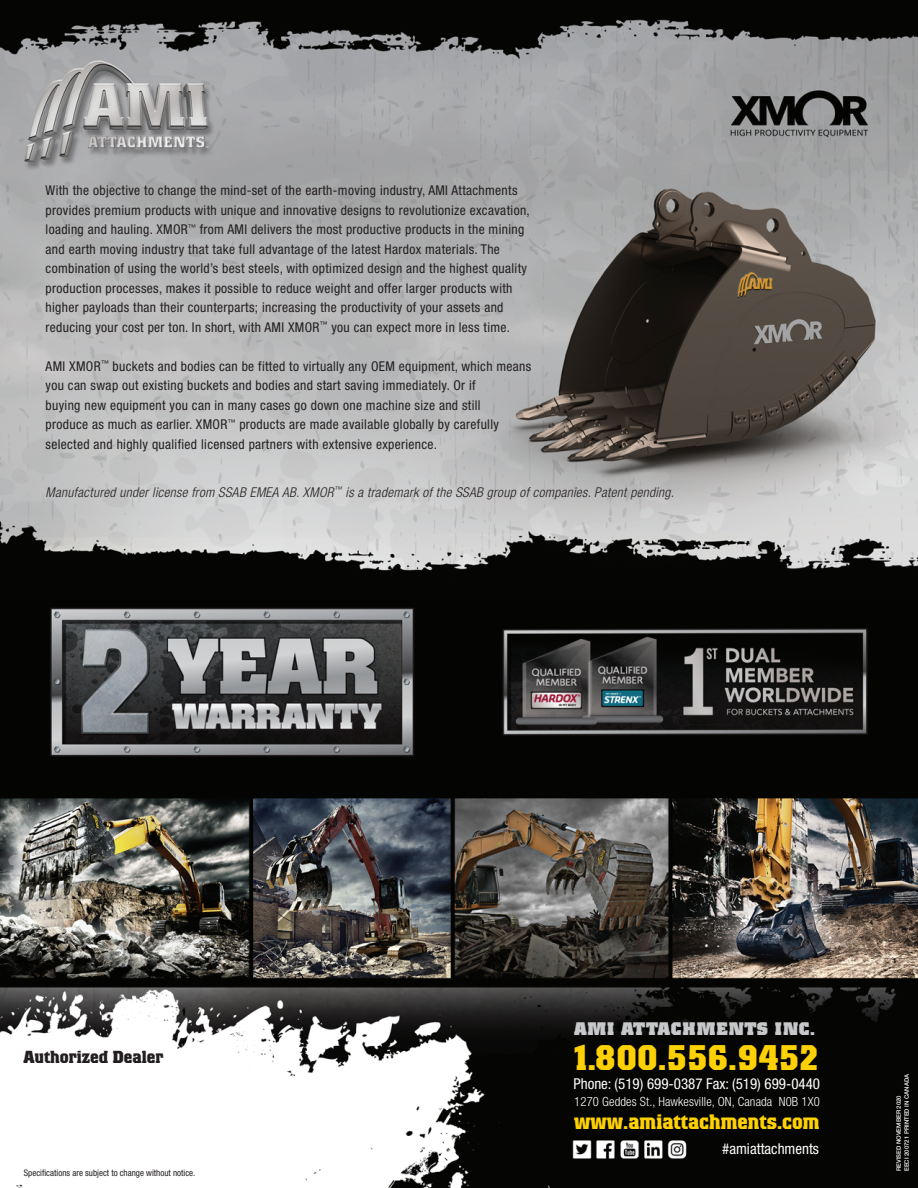
<style>
.page{position:relative;width:918px;height:1188px;background:#fff}
.page>*{position:absolute;margin:0;border:0;box-sizing:border-box;transform-origin:0 0}
.t1{font:700 35.25px "Colossalis";color:#fed105}
.t2{font:700 20.7px "Colossalis";color:#fed105}
.t3{font:900 18px "Colossalis";letter-spacing:.05em;color:#c7c8ca}
.t4{font:700 17.25px "Colossalis";color:#231f20}
.t5{font:condensed 15px "Helvetica Neue LT Std";color:#fff}
.t6{font:condensed 13.5px/19.5px "Helvetica Neue LT Std";letter-spacing:.025em;color:#231f20}
.t7{font:italic 300 condensed 13.5px "Helvetica Neue LT Std";letter-spacing:.025em;color:#231f20}
.t8{font:300 condensed 12.6px "Helvetica Neue LT Std";letter-spacing:.01em;color:#fff}
.t9{font:condensed 9px "Helvetica Neue LT Std";color:#231f20}
.t10{font:500 6px/8.1px "Helvetica Neue LT Std";color:#fff}
</style>
<div class="page">
<img style="left:0;top:0;width:918px;height:1188px">
<p class="t6" style="left:46px;top:180px;width:486px">With the objective to change the mind-set of the earth-moving industry, AMI Attachments provides premium products with unique and innovative designs to revolutionize excavation, loading and hauling. XMOR<sup>™</sup> from AMI delivers the most productive products in the mining and earth moving industry that take full advantage of the latest Hardox materials. The combination of using the world’s best steels, with optimized design and the highest quality production processes, makes it possible to reduce weight and offer larger products with higher payloads than their counterparts; increasing the productivity of your assets and reducing your cost per ton. In short, with AMI XMOR<sup>™</sup> you can expect more in less time.</p>
<p class="t6" style="left:46px;top:356px;width:487px">AMI XMOR<sup>™</sup> buckets and bodies can be fitted to virtually any OEM equipment, which means you can swap out existing buckets and bodies and start saving immediately. Or if<br>buying new equipment you can in many cases go down one machine size and still<br>produce as much as earlier. XMOR<sup>™</sup> products are made available globally by carefully selected and highly qualified licensed partners with extensive experience.</p>
<p class="t7" style="left:46px;top:484px;width:630px">Manufactured under license from SSAB EMEA AB. XMOR<sup>™</sup> is a trademark of the SSAB group of companies. Patent pending.</p>
<p class="t4" style="left:23px;top:1047px;width:142px">Authorized Dealer</p>
<p class="t9" style="left:24px;top:1168px;width:173px">Specifications are subject to change without notice.</p>
<h3 class="t3" style="left:574px;top:1018px;width:242px">AMI ATTACHMENTS INC.</h3>
<h1 class="t1" style="left:571px;top:1038px;width:250px">1.800.556.9452</h1>
<p class="t5" style="left:574px;top:1075px;width:248px">Phone: (519) 699-0387 Fax: (519) 699-0440</p>
<p class="t8" style="left:574px;top:1094px;width:247px">1270 Geddes St., Hawkesville, ON, Canada N0B 1X0</p>
<h2 class="t2" style="left:574px;top:1110px;width:247px">www.amiattachments.com</h2>
<p class="t5" style="left:722px;top:1140px;width:98px">#amiattachments</p>
<p class="t10" style="left:894px;top:1171px;width:99px;rotate:-90deg">REVISED NOVEMBER 2020<br>EECI 200721 PRINTED IN CANADA</p>
</div>
